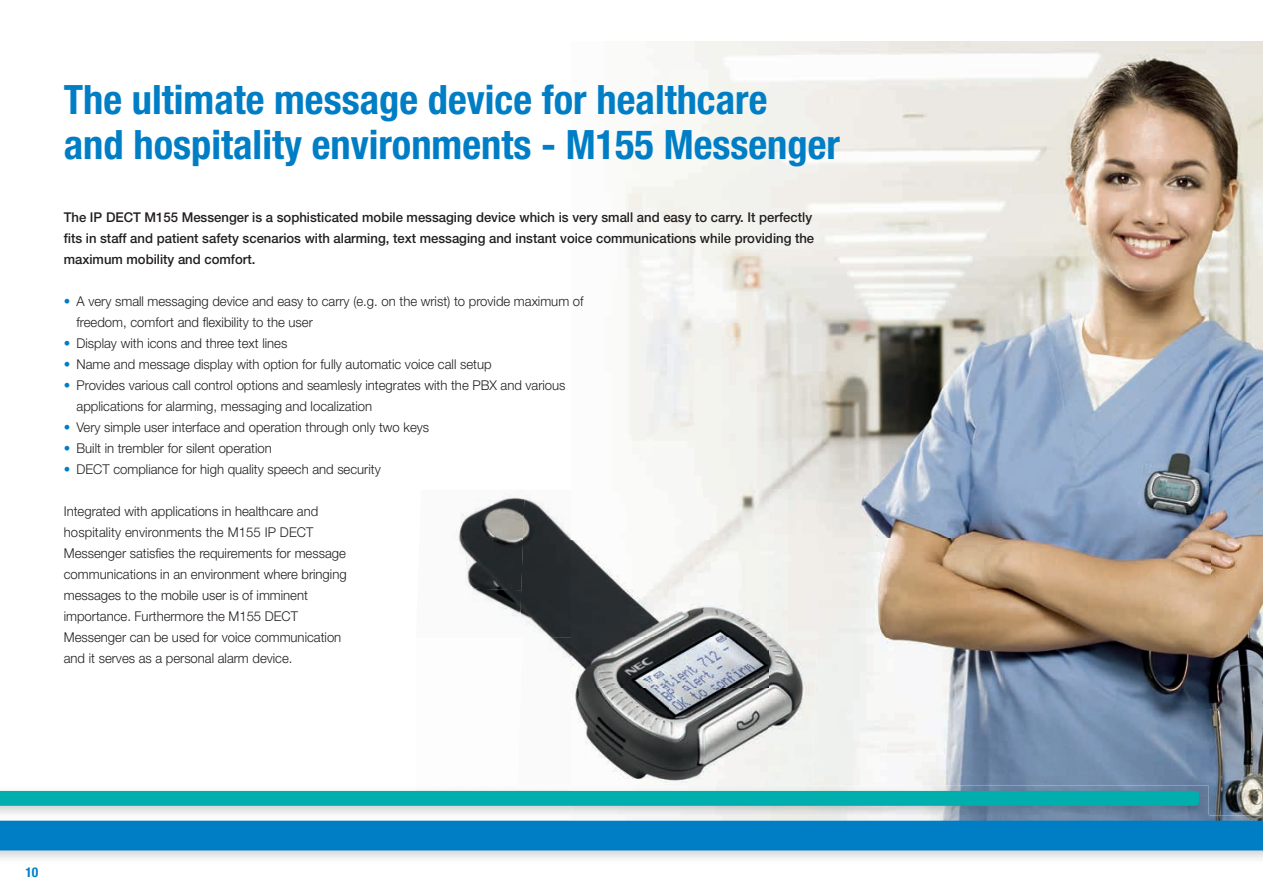
<style>
.page{position:relative;width:1263px;height:893px;background:#fff}
.page>*{position:absolute;margin:0;border:0;box-sizing:border-box;transform-origin:0 0}
.t1{font:700 condensed 40.5px/45px "Helvetica Neue LT Pro";color:#007ec5}
.t2{font:300 13.5px/21px "Helvetica Neue LT Pro";color:#231f20}
.t3{font:500 13.5px/21px "Helvetica Neue LT Pro";color:#231f20}
.t4{font:700 condensed 13.5px "Helvetica Neue LT Pro";color:#007ec5}
.s1{color:#007ec5}
</style>
<div class="page">
<img style="left:624px;top:42px;width:639px;height:213px">
<img style="left:626px;top:255px;width:583px;height:284px">
<img style="left:1209px;top:255px;width:54px;height:383px">
<img style="left:817px;top:539px;width:393px;height:99px">
<img style="left:817px;top:638px;width:446px;height:177px">
<img style="left:456px;top:494px;width:62px;height:93px">
<img style="left:518px;top:490px;width:299px;height:296px">
<img style="left:469px;top:587px;width:52px;height:51px">
<img style="left:518px;top:638px;width:5px;height:100px">
<img style="left:518px;top:734px;width:2px;height:52px">
<img style="left:0;top:786px;width:1208px;height:29px">
<img style="left:416px;top:786px;width:155px;height:5px">
<img style="left:571px;top:786px;width:241px;height:5px">
<div style="left:0;top:791px;width:1199px;height:15px;background:#00afad"></div>
<img style="left:571px;top:815px;width:692px;height:6px">
<div style="left:0;top:821px;width:1263px;height:29px;background:#007ec5"></div>
<h1 class="t1" style="left:64px;top:77px;width:778px">The ultimate message device for healthcare<br>and hospitality environments - M155 Messenger</h1>
<p class="t3" style="left:64px;top:207px;width:752px">The IP DECT M155 Messenger is a sophisticated mobile messaging device which is very small and easy to carry. It perfectly fits in staff and patient safety scenarios with alarming, text messaging and instant voice communications while providing the maximum mobility and comfort.</p>
<p class="t2" style="left:77px;top:290px;width:508px;text-indent:-13px"><span class="s1">•</span> A very small messaging device and easy to carry (e.g. on the wrist) to provide maximum of freedom, comfort and flexibility to the user</p>
<p class="t2" style="left:64px;top:332px;width:225px"><span class="s1">•</span> Display with icons and three text lines</p>
<p class="t2" style="left:64px;top:353px;width:429px"><span class="s1">•</span> Name and message display with option for fully automatic voice call setup</p>
<p class="t2" style="left:77px;top:374px;width:490px;text-indent:-13px"><span class="s1">•</span> Provides various call control options and seamlesly integrates with the PBX and various applications for alarming, messaging and localization</p>
<p class="t2" style="left:64px;top:416px;width:367px"><span class="s1">•</span> Very simple user interface and operation through only two keys</p>
<p class="t2" style="left:64px;top:437px;width:210px"><span class="s1">•</span> Built in trembler for silent operation</p>
<p class="t2" style="left:64px;top:458px;width:318px"><span class="s1">•</span> DECT compliance for high quality speech and security</p>
<p class="t2" style="left:64px;top:500px;width:284px">Integrated with applications in healthcare and hospitality environments the M155 IP DECT Messenger satisfies the requirements for message communications in an environment where bringing messages to the mobile user is of imminent importance. Furthermore the M155 DECT Messenger can be used for voice communication and it serves as a personal alarm device.</p>
<p class="t4" style="left:25px;top:864px;width:14px">10</p>
</div>
